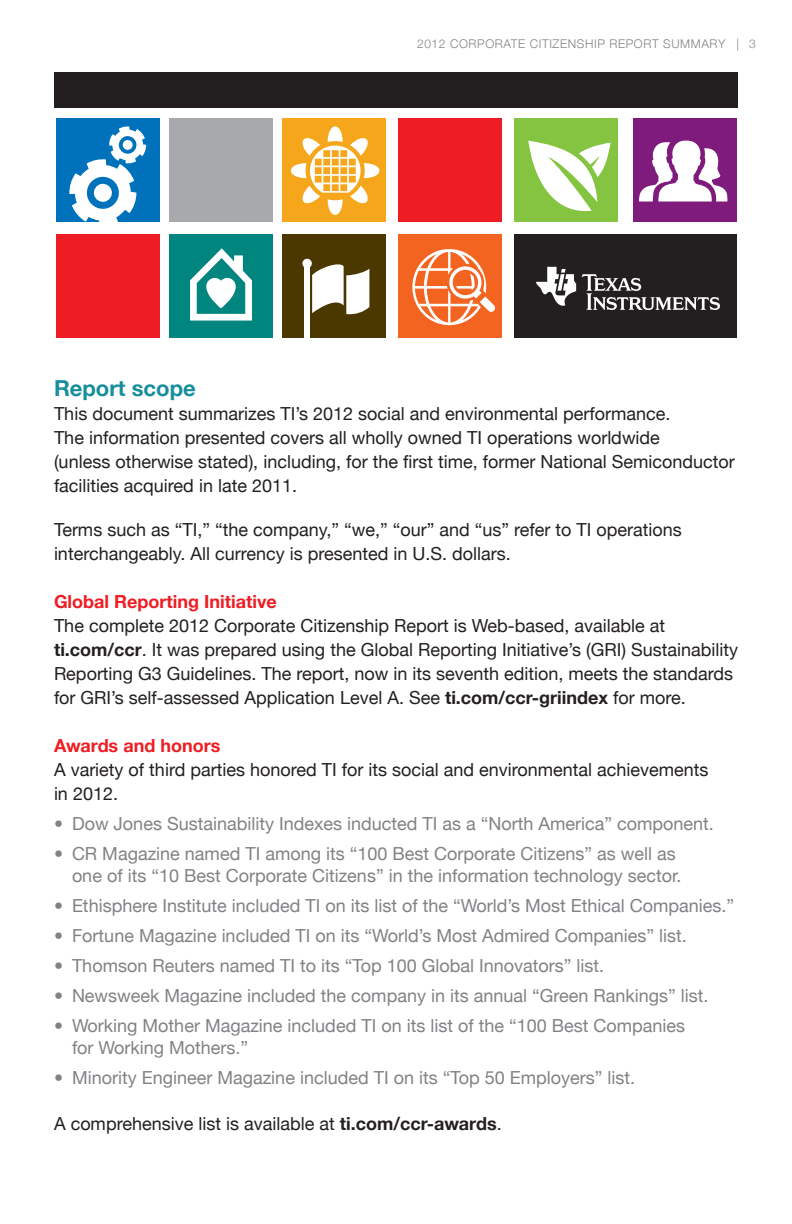
<style>
.page{position:relative;width:792px;height:1224px;background:#fff}
.page>*{position:absolute;margin:0;border:0;box-sizing:border-box;transform-origin:0 0}
.t1{font:700 22px "Helvetica Neue";color:#168e9d}
.t2{font:18px/24px "Helvetica Neue";color:#231f20}
.t3{font:18px/22px "Helvetica Neue";color:#808285}
.t4{font:700 18px "Helvetica Neue";color:#ee1d23}
.t5{font:300 12px "Helvetica Neue";letter-spacing:.05em;color:#808285}
.s1{font-weight:700}
</style>
<div class="page">
<div style="left:54px;top:72px;width:684px;height:36px;background:#231f20"></div>
<div style="left:282px;top:118px;width:104px;height:104px;background:#f5a61a"></div>
<div style="left:169px;top:118px;width:104px;height:104px;background:#a8a9ad"></div>
<div style="left:56px;top:118px;width:103px;height:104px;background:#0072bc"></div>
<div style="left:282px;top:235px;width:104px;height:103px;background:#4a3800"></div>
<div style="left:169px;top:235px;width:104px;height:103px;background:#00867e"></div>
<div style="left:56px;top:235px;width:103px;height:103px;background:#ee1d23"></div>
<div style="left:398px;top:118px;width:104px;height:104px;background:#ee1d23"></div>
<div style="left:398px;top:235px;width:104px;height:103px;background:#f36421"></div>
<div style="left:515px;top:118px;width:103px;height:104px;background:#84c440"></div>
<div style="left:633px;top:118px;width:103px;height:104px;background:#7f1b7d"></div>
<div style="left:514px;top:235px;width:222px;height:103px;background:#231f20"></div>
<svg style="left:291px;top:126px;width:88px;height:89px"></svg>
<div style="left:305px;top:265px;width:5px;height:77px;background:#fff"></div>
<svg style="left:312px;top:264px;width:57px;height:51px"></svg>
<div style="left:302px;top:259px;width:10px;height:9px;background:#fff;border-radius:50%"></div>
<svg style="left:528px;top:141px;width:83px;height:71px"></svg>
<svg style="left:639px;top:140px;width:89px;height:62px"></svg>
<svg style="left:190px;top:248px;width:62px;height:73px"></svg>
<svg style="left:412px;top:249px;width:83px;height:76px"></svg>
<svg style="left:69px;top:126px;width:77px;height:96px"></svg>
<svg style="left:122px;top:140px;width:11px;height:10px"></svg>
<svg style="left:582px;top:274px;width:138px;height:36px"></svg>
<svg style="left:536px;top:267px;width:40px;height:39px"></svg>
<p class="t5" style="left:417px;top:36px;width:340px">2012 CORPORATE CITIZENSHIP REPORT SUMMARY | 3</p>
<p class="t1" style="left:54px;top:374px;width:143px">Report scope</p>
<p class="t2" style="left:54px;top:401px;width:682px">This document summarizes TI’s 2012 social and environmental performance.<br>The information presented covers all wholly owned TI operations worldwide<br>(unless otherwise stated), including, for the first time, former National Semiconductor facilities acquired in late 2011.</p>
<p class="t2" style="left:54px;top:517px;width:629px">Terms such as “TI,” “the company,” “we,” “our” and “us” refer to TI operations interchangeably. All currency is presented in U.S. dollars.</p>
<p class="t4" style="left:54px;top:590px;width:224px">Global Reporting Initiative</p>
<p class="t2" style="left:54px;top:613px;width:686px">The complete 2012 Corporate Citizenship Report is Web-based, available at <span class="s1">ti.com/ccr</span>. It was prepared using the Global Reporting Initiative’s (GRI) Sustainability Reporting G3 Guidelines. The report, now in its seventh edition, meets the standards for GRI’s self-assessed Application Level A. See <span class="s1">ti.com/ccr-griindex</span> for more.</p>
<p class="t4" style="left:54px;top:734px;width:168px">Awards and honors</p>
<p class="t2" style="left:54px;top:757px;width:656px">A variety of third parties honored TI for its social and environmental achievements in 2012.</p>
<p class="t3" style="left:54px;top:812px;width:661px">• Dow Jones Sustainability Indexes inducted TI as a “North America” component.</p>
<p class="t3" style="left:72px;top:842px;width:611px;text-indent:-18px">• CR Magazine named TI among its “100 Best Corporate Citizens” as well as one of its “10 Best Corporate Citizens” in the information technology sector.</p>
<p class="t3" style="left:54px;top:894px;width:682px">• Ethisphere Institute included TI on its list of the “World’s Most Ethical Companies.”</p>
<p class="t3" style="left:54px;top:924px;width:634px">• Fortune Magazine included TI on its “World’s Most Admired Companies” list.</p>
<p class="t3" style="left:54px;top:954px;width:552px">• Thomson Reuters named TI to its “Top 100 Global Innovators” list.</p>
<p class="t3" style="left:54px;top:984px;width:656px">• Newsweek Magazine included the company in its annual “Green Rankings” list.</p>
<p class="t3" style="left:72px;top:1014px;width:615px;text-indent:-18px">• Working Mother Magazine included TI on its list of the “100 Best Companies for Working Mothers.”</p>
<p class="t3" style="left:54px;top:1066px;width:583px">• Minority Engineer Magazine included TI on its “Top 50 Employers” list.</p>
<p class="t2" style="left:54px;top:1111px;width:449px">A comprehensive list is available at <span class="s1">ti.com/ccr-awards</span>.</p>
</div>
